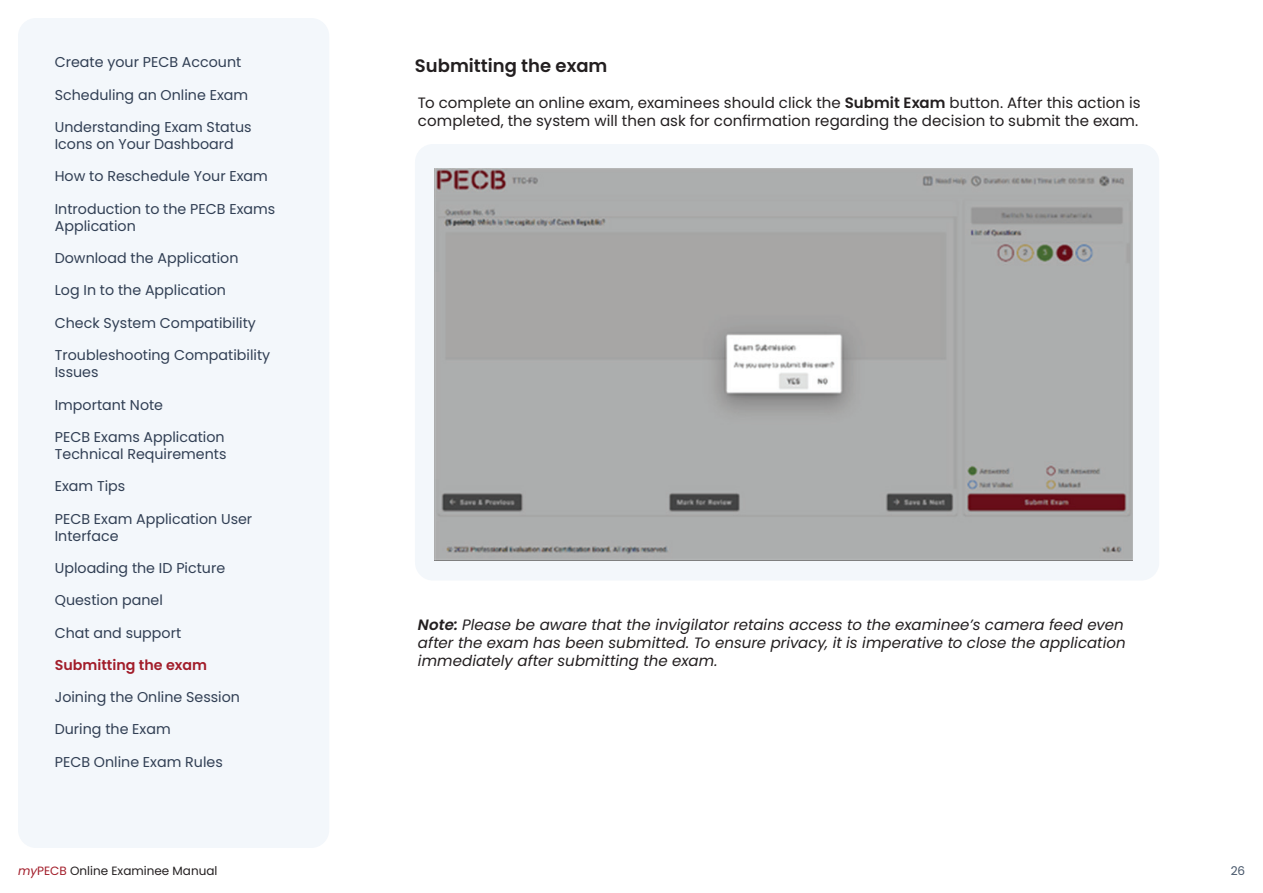
<style>
.page{position:relative;width:1263px;height:893px;background:#fff}
.page>*{position:absolute;margin:0;border:0;box-sizing:border-box;transform-origin:0 0}
.t1{font:600 18px "Poppins";color:#231f20}
.t2{font:italic 15px/18px "Poppins";letter-spacing:.005em;color:#231f20}
.t3{font:15px/18px "Poppins";letter-spacing:.005em;color:#231f20}
.t4{font:14.25px/17.2px "Poppins";color:#313f54}
.t5{font:600 14.25px "Poppins";color:#a21d2a}
.t6{font:12px "Poppins";color:#231f20}
.t7{font:12px "Poppins";color:#465569}
.s1{font-weight:600}
.s2{font-style:italic;color:#a21d2a}
.s3{color:#a21d2a}
</style>
<div class="page">
<div style="left:18px;top:18px;width:311px;height:830px;background:#f3f7fb;border-radius:18px"></div>
<div style="left:415px;top:144px;width:744px;height:437px;background:#f3f7fb;border-radius:18px"></div>
<img style="left:434px;top:168px;width:698px;height:393px">
<p class="t4" style="left:55px;top:54px;width:188px">Create your PECB Account</p>
<p class="t4" style="left:55px;top:86px;width:195px">Scheduling an Online Exam</p>
<p class="t4" style="left:55px;top:118px;width:198px">Understanding Exam Status<br>Icons on Your Dashboard</p>
<p class="t4" style="left:55px;top:168px;width:215px">How to Reschedule Your Exam</p>
<p class="t4" style="left:55px;top:200px;width:222px">Introduction to the PECB Exams<br>Application</p>
<p class="t4" style="left:55px;top:250px;width:185px">Download the Application</p>
<p class="t4" style="left:55px;top:282px;width:173px">Log In to the Application</p>
<p class="t4" style="left:55px;top:314px;width:203px">Check System Compatibility</p>
<p class="t4" style="left:55px;top:346px;width:217px">Troubleshooting Compatibility<br>Issues</p>
<p class="t4" style="left:55px;top:396px;width:110px">Important Note</p>
<p class="t4" style="left:55px;top:428px;width:173px">PECB Exams Application<br>Technical Requirements</p>
<p class="t4" style="left:55px;top:478px;width:72px">Exam Tips</p>
<p class="t4" style="left:55px;top:510px;width:199px">PECB Exam Application User<br>Interface</p>
<p class="t4" style="left:55px;top:559px;width:172px">Uploading the ID Picture</p>
<p class="t4" style="left:55px;top:592px;width:110px">Question panel</p>
<p class="t4" style="left:55px;top:624px;width:128px">Chat and support</p>
<p class="t5" style="left:55px;top:656px;width:154px">Submitting the exam</p>
<p class="t4" style="left:55px;top:688px;width:187px">Joining the Online Session</p>
<p class="t4" style="left:55px;top:721px;width:117px">During the Exam</p>
<p class="t4" style="left:55px;top:753px;width:170px">PECB Online Exam Rules</p>
<p class="t1" style="left:415px;top:55px;width:194px">Submitting the exam</p>
<p class="t3" style="left:418px;top:94px;width:724px">To complete an online exam, examinees should click the <span class="s1">Submit Exam</span> button. After this action is completed, the system will then ask for confirmation regarding the decision to submit the exam.</p>
<p class="t2" style="left:418px;top:616px;width:709px"><span class="s1">Note:</span> Please be aware that the invigilator retains access to the examinee’s camera feed even after the exam has been submitted. To ensure privacy, it is imperative to close the application immediately after submitting the exam.</p>
<p class="t6" style="left:18px;top:863px;width:201px"><span class="s2">my</span><span class="s3">PECB</span> Online Examinee Manual</p>
<p class="t7" style="left:1231px;top:863px;width:16px">26</p>
</div>
